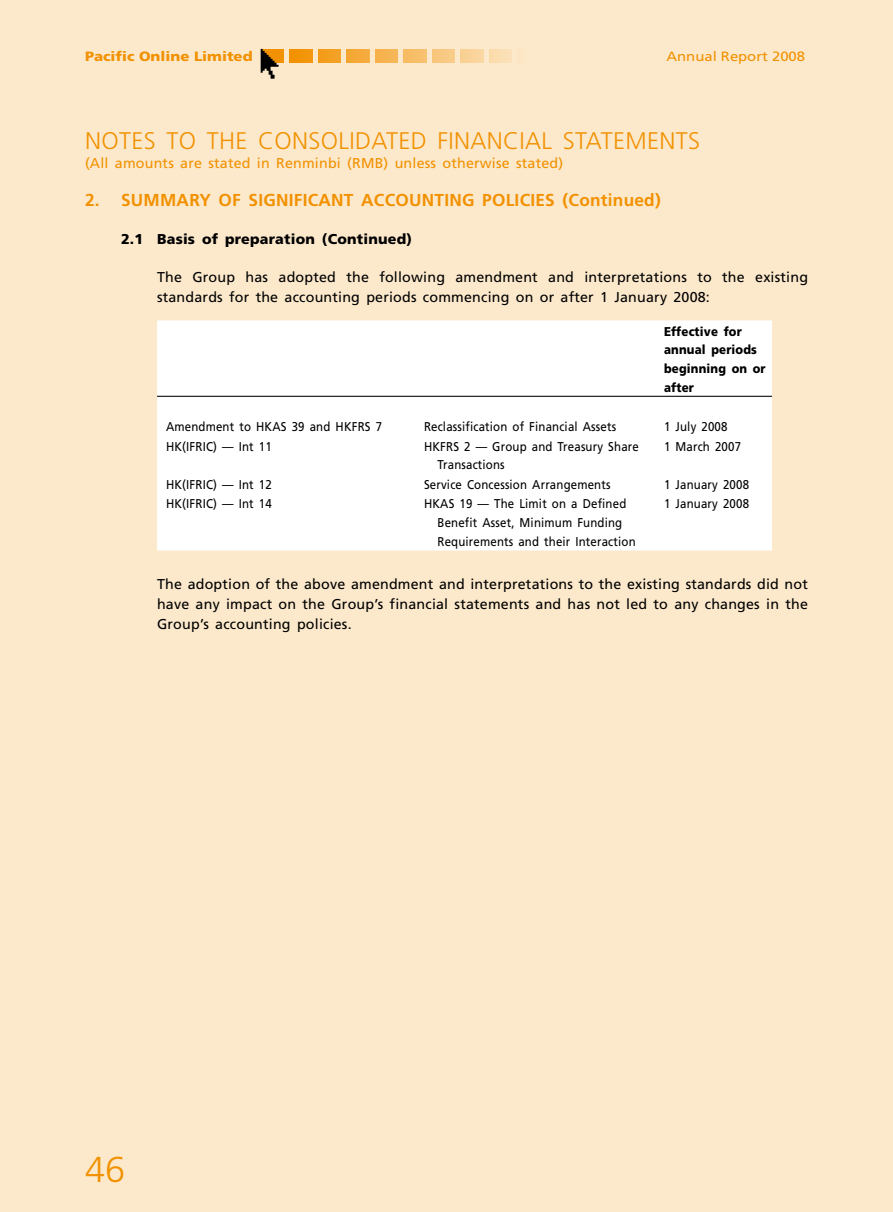
<style>
.page{position:relative;width:893px;height:1212px;background:#fce9cc}
.page>*{position:absolute;margin:0;border:0;box-sizing:border-box;transform-origin:0 0}
.t1{font:300 36px "Frutiger LT Std";color:#f29100}
.t2{font:300 24px "Frutiger LT Std";letter-spacing:.015em;color:#f29100}
.t3{font:700 17.25px "Frutiger LT Std";letter-spacing:.015em;color:#f29100}
.t4{font:14.25px/20.2px "Frutiger LT Std";letter-spacing:.015em;color:#000}
.t5{font:14.25px "Frutiger LT Std";letter-spacing:.015em;color:#f29100}
.t6{font:900 14.25px "Frutiger LT Std";letter-spacing:.015em;color:#000}
.t7{font:900 13.5px "Frutiger LT Std";color:#f29100;scale:1.1 1}
.t8{font:13.5px "Frutiger LT Std";color:#f29100;scale:1.1 1}
.t9{font:12.75px/18.8px "Frutiger LT Std";letter-spacing:.015em;color:#000;scale:.9 1}
.t10{font:900 12.75px/18.8px "Frutiger LT Std";letter-spacing:.015em;color:#000;scale:.9 1}
</style>
<div class="page">
<div style="left:261px;top:50px;width:23px;height:13px;background:#f29101"></div>
<div style="left:318px;top:50px;width:23px;height:13px;background:#f49f20"></div>
<div style="left:375px;top:50px;width:23px;height:13px;background:#f6b450"></div>
<div style="left:432px;top:50px;width:23px;height:13px;background:#f9c981"></div>
<div style="left:489px;top:50px;width:23px;height:13px;background:#fbdeb3"></div>
<div style="left:290px;top:50px;width:22px;height:13px;background:#f29407"></div>
<div style="left:347px;top:50px;width:22px;height:13px;background:#f5a938"></div>
<div style="left:404px;top:50px;width:22px;height:13px;background:#f7be68"></div>
<div style="left:461px;top:50px;width:22px;height:13px;background:#fad39a"></div>
<svg style="left:261px;top:49px;width:18px;height:30px"></svg>
<div style="left:157px;top:320px;width:615px;height:230px;background:#fff"></div>
<hr style="left:157px;top:396px;width:249px;height:1px;background:#000">
<hr style="left:415px;top:396px;width:240px;height:1px;background:#000">
<hr style="left:664px;top:396px;width:108px;height:1px;background:#000">
<p class="t7" style="left:85px;top:49px;width:154px">Pacific Online Limited</p>
<p class="t8" style="left:666px;top:49px;width:128px">Annual Report 2008</p>
<h2 class="t2" style="left:85px;top:127px;width:616px">NOTES TO THE CONSOLIDATED FINANCIAL STATEMENTS</h2>
<p class="t5" style="left:85px;top:155px;width:480px">(All amounts are stated in Renminbi (RMB) unless otherwise stated)</p>
<p class="t3" style="left:85px;top:190px;width:577px">2. SUMMARY OF SIGNIFICANT ACCOUNTING POLICIES (CONTINUED)</p>
<p class="t6" style="left:121px;top:230px;width:293px">2.1 Basis of preparation (Continued)</p>
<p class="t4" style="left:157px;top:267px;width:652px">The Group has adopted the following amendment and interpretations to the existing standards for the accounting periods commencing on or after 1 January 2008:</p>
<p class="t10" style="left:664px;top:322px;width:114px">Effective for annual periods beginning on or after</p>
<p class="t9" style="left:166px;top:417px;width:242px">Amendment to HKAS 39 and HKFRS 7</p>
<p class="t9" style="left:424px;top:417px;width:215px">Reclassification of Financial Assets</p>
<p class="t9" style="left:664px;top:417px;width:72px">1 July 2008</p>
<p class="t9" style="left:166px;top:437px;width:119px">HK(IFRIC) — Int 11</p>
<p class="t9" style="left:437px;top:437px;width:225px;text-indent:-14px">HKFRS 2 — Group and Treasury Share<br>Transactions</p>
<p class="t9" style="left:664px;top:437px;width:87px">1 March 2007</p>
<p class="t9" style="left:166px;top:475px;width:119px">HK(IFRIC) — Int 12</p>
<p class="t9" style="left:424px;top:475px;width:209px">Service Concession Arrangements</p>
<p class="t9" style="left:664px;top:475px;width:96px">1 January 2008</p>
<p class="t9" style="left:166px;top:495px;width:119px">HK(IFRIC) — Int 14</p>
<p class="t9" style="left:437px;top:495px;width:222px;text-indent:-14px">HKAS 19 — The Limit on a Defined<br>Benefit Asset, Minimum Funding<br>Requirements and their Interaction</p>
<p class="t9" style="left:664px;top:495px;width:96px">1 January 2008</p>
<p class="t4" style="left:157px;top:574px;width:652px;text-align:justify">The adoption of the above amendment and interpretations to the existing standards did not have any impact on the Group’s financial statements and has not led to any changes in the Group’s accounting policies.</p>
<h1 class="t1" style="left:85px;top:1149px;width:20px">46</h1>
</div>
